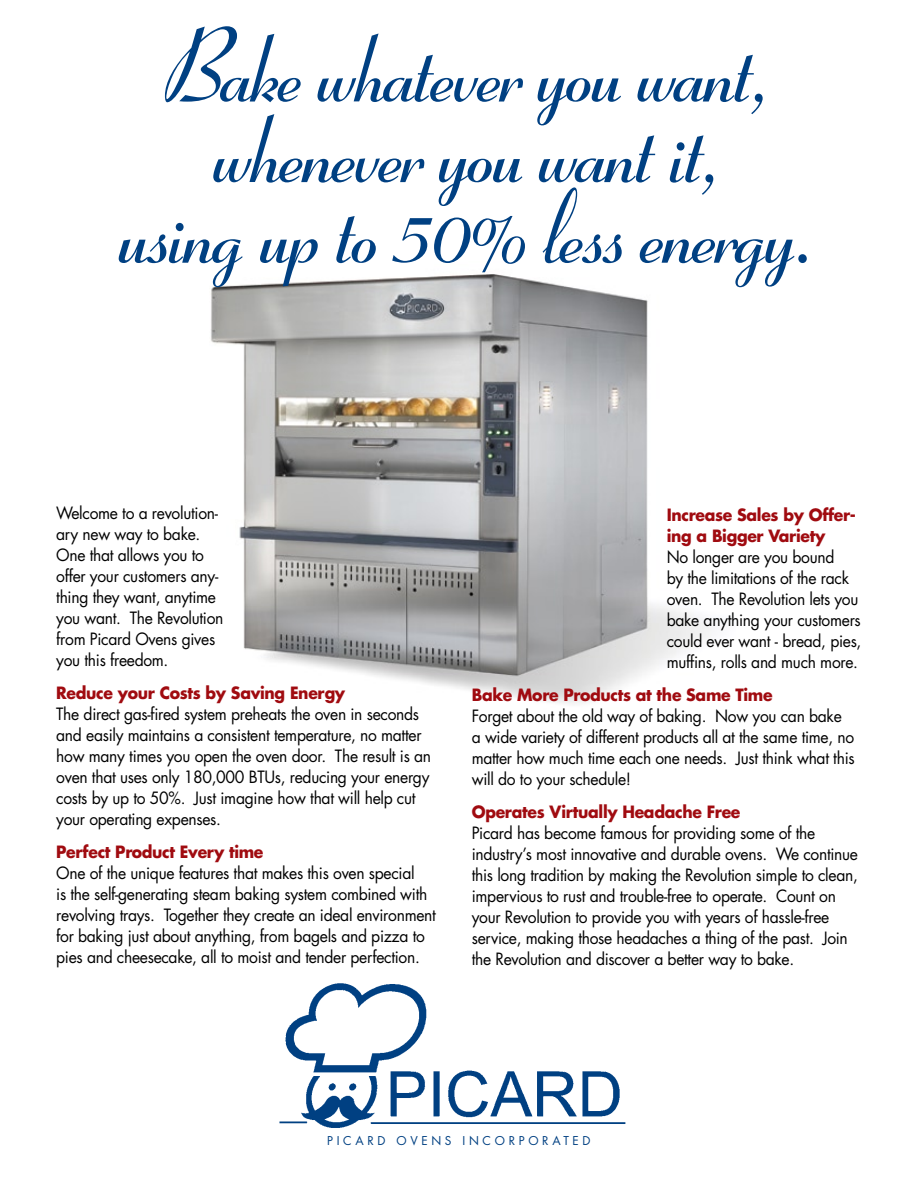
<style>
.page{position:relative;width:918px;height:1188px;background:#fff}
.page>*{position:absolute;margin:0;border:0;box-sizing:border-box;transform-origin:0 0}
.t1{font:700 104.85px/80.6px "Ribbon 131 BT";letter-spacing:-.03em;color:#004082;text-align:center;scale:.95 1}
.t2{font:16.5px/21px "Futura";letter-spacing:-.02em;color:#000;scale:.95 1}
.t3{font:700 16.5px/21px "Futura";letter-spacing:-.02em;color:#a00b10;scale:.95 1}
.t4{font:11.85px "Futura";letter-spacing:.31em;color:#004082}
.s1{font-size:113.85px}
</style>
<div class="page">
<img style="left:211px;top:274px;width:499px;height:429px">
<img style="left:279px;top:983px;width:347px;height:145px">
<h1 class="t1" style="left:128px;top:25px;width:736px">Bake whatever you want, whenever you want it,<br>using up to 50% less energy<span class="s1">.</span></h1>
<p class="t2" style="left:56px;top:502px;width:178px">Welcome to a revolution&shy;ary new way to bake.<br>One that allows you to offer your customers any&shy;thing they want, anytime you want. The Revolution from Picard Ovens gives you this freedom.</p>
<p class="t3" style="left:56px;top:682px;width:306px">Reduce your Costs by Saving Energy</p>
<p class="t2" style="left:56px;top:703px;width:396px">The direct gas-fired system preheats the oven in seconds and easily maintains a consistent temperature, no matter how many times you open the oven door. The result is an oven that uses only 180,000 BTUs, reducing your energy costs by up to 50%. Just imagine how that will help cut your operating expenses.</p>
<p class="t3" style="left:56px;top:841px;width:220px">Perfect Product Every time</p>
<p class="t2" style="left:56px;top:862px;width:401px">One of the unique features that makes this oven special<br>is the self-generating steam baking system combined with revolving trays. Together they create an ideal environment for baking just about anything, from bagels and pizza to pies and cheesecake, all to moist and tender perfection.</p>
<p class="t3" style="left:667px;top:504px;width:201px">Increase Sales by Offer&shy;ing a Bigger Variety</p>
<p class="t2" style="left:667px;top:546px;width:206px">No longer are you bound<br>by the limitations of the rack oven. The Revolution lets you bake anything your customers could ever want - bread, pies, muffins, rolls and much more.</p>
<p class="t3" style="left:472px;top:684px;width:318px">Bake More Products at the Same Time</p>
<p class="t2" style="left:472px;top:705px;width:405px">Forget about the old way of baking. Now you can bake a wide variety of different products all at the same time, no matter how much time each one needs. Just think what this will do to your schedule!</p>
<p class="t3" style="left:472px;top:801px;width:284px">Operates Virtually Headache Free</p>
<p class="t2" style="left:472px;top:822px;width:408px">Picard has become famous for providing some of the industry’s most innovative and durable ovens. We continue this long tradition by making the Revolution simple to clean, impervious to rust and trouble-free to operate. Count on your Revolution to provide you with years of hassle-free service, making those headaches a thing of the past. Join the Revolution and discover a better way to bake.</p>
<p class="t4" style="left:327px;top:1132px;width:148px">Pic ar d Oven s Incorpor</p>
<p class="t4" style="left:552px;top:1132px;width:40px">at ed</p>
</div>
